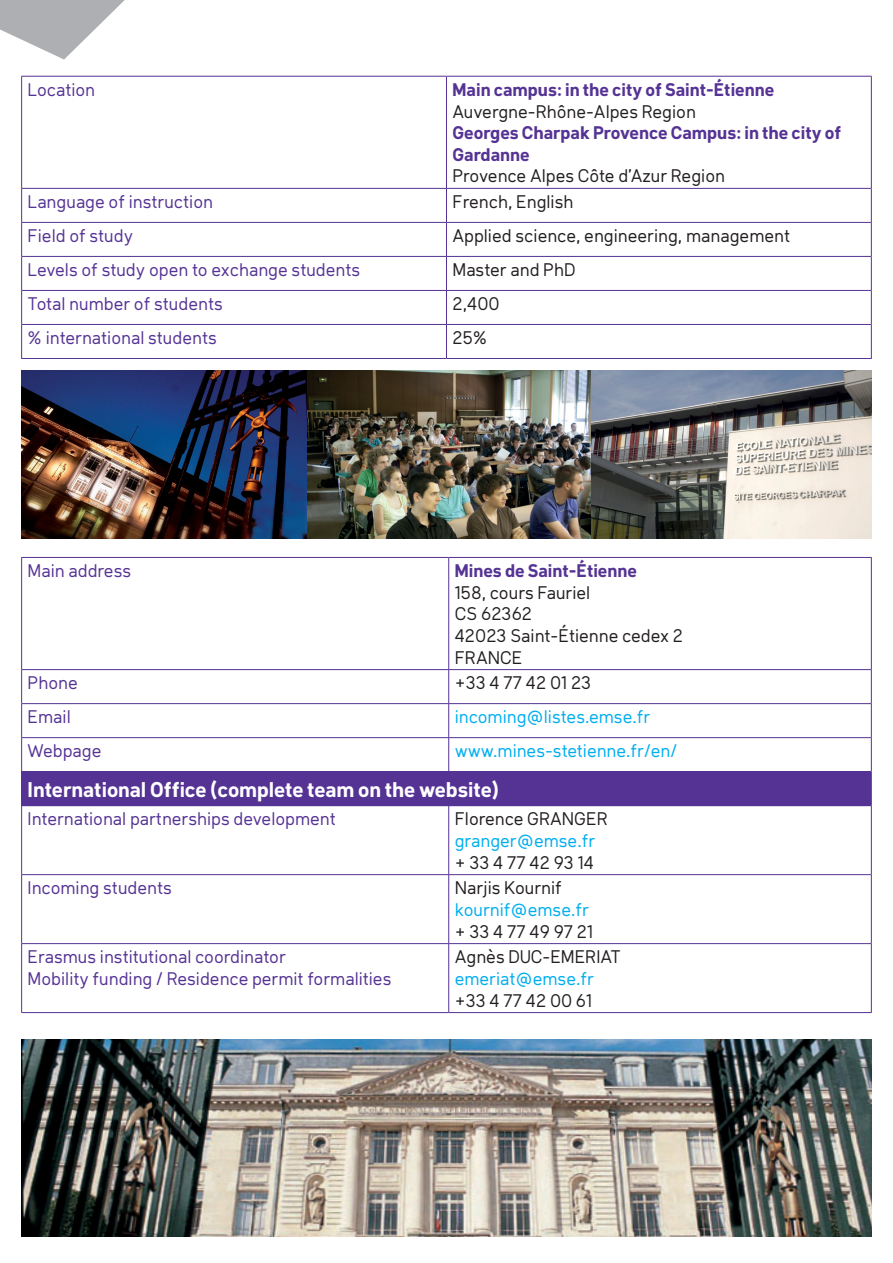
<style>
.page{position:relative;width:893px;height:1263px;background:#fff}
.page>*{position:absolute;margin:0;border:0;box-sizing:border-box;transform-origin:0 0}
.t1{font:700 21px "Klima";color:#fff}
.t2{font:18px/21.6px "Klima";color:#553394}
.t3{font:18px/21.6px "Klima";color:#231f20}
.t4{font:700 18px/21.6px "Klima";color:#553394}
.t5{font:18px "Klima";color:#00aeef}
</style>
<div class="page">
<img style="left:591px;top:370px;width:281px;height:169px">
<img style="left:306px;top:370px;width:285px;height:169px">
<hr style="left:21px;top:76px;width:425px;height:1px;background:#553394">
<hr style="left:21px;top:77px;width:1px;height:111px;background:#553394">
<hr style="left:446px;top:76px;width:426px;height:1px;background:#553394">
<hr style="left:871px;top:77px;width:1px;height:111px;background:#553394">
<hr style="left:21px;top:188px;width:1px;height:34px;background:#553394">
<hr style="left:871px;top:188px;width:1px;height:34px;background:#553394">
<hr style="left:21px;top:222px;width:1px;height:34px;background:#553394">
<hr style="left:871px;top:222px;width:1px;height:34px;background:#553394">
<hr style="left:21px;top:256px;width:1px;height:34px;background:#553394">
<hr style="left:871px;top:256px;width:1px;height:34px;background:#553394">
<hr style="left:21px;top:290px;width:1px;height:34px;background:#553394">
<hr style="left:871px;top:290px;width:1px;height:34px;background:#553394">
<hr style="left:21px;top:324px;width:1px;height:34px;background:#553394">
<hr style="left:871px;top:324px;width:1px;height:34px;background:#553394">
<hr style="left:21px;top:358px;width:425px;height:1px;background:#553394">
<hr style="left:446px;top:358px;width:426px;height:1px;background:#553394">
<hr style="left:446px;top:77px;width:1px;height:111px;background:#553394">
<hr style="left:22px;top:188px;width:424px;height:1px;background:#553394">
<hr style="left:446px;top:188px;width:425px;height:1px;background:#553394">
<hr style="left:446px;top:189px;width:1px;height:33px;background:#553394">
<hr style="left:22px;top:222px;width:424px;height:1px;background:#553394">
<hr style="left:446px;top:222px;width:425px;height:1px;background:#553394">
<hr style="left:446px;top:223px;width:1px;height:33px;background:#553394">
<hr style="left:22px;top:256px;width:424px;height:1px;background:#553394">
<hr style="left:446px;top:256px;width:425px;height:1px;background:#553394">
<hr style="left:446px;top:257px;width:1px;height:33px;background:#553394">
<hr style="left:22px;top:290px;width:424px;height:1px;background:#553394">
<hr style="left:446px;top:290px;width:425px;height:1px;background:#553394">
<hr style="left:446px;top:291px;width:1px;height:33px;background:#553394">
<hr style="left:22px;top:324px;width:424px;height:1px;background:#553394">
<hr style="left:446px;top:324px;width:425px;height:1px;background:#553394">
<hr style="left:446px;top:325px;width:1px;height:33px;background:#553394">
<div style="left:22px;top:772px;width:849px;height:34px;background:#553394"></div>
<hr style="left:21px;top:557px;width:428px;height:1px;background:#553394">
<hr style="left:21px;top:558px;width:1px;height:112px;background:#553394">
<hr style="left:449px;top:557px;width:423px;height:1px;background:#553394">
<hr style="left:871px;top:558px;width:1px;height:112px;background:#553394">
<hr style="left:21px;top:670px;width:1px;height:34px;background:#553394">
<hr style="left:871px;top:670px;width:1px;height:34px;background:#553394">
<hr style="left:21px;top:704px;width:1px;height:34px;background:#553394">
<hr style="left:871px;top:704px;width:1px;height:34px;background:#553394">
<hr style="left:21px;top:738px;width:1px;height:34px;background:#553394">
<hr style="left:871px;top:738px;width:1px;height:34px;background:#553394">
<hr style="left:21px;top:806px;width:1px;height:69px;background:#553394">
<hr style="left:871px;top:806px;width:1px;height:69px;background:#553394">
<hr style="left:21px;top:875px;width:1px;height:68px;background:#553394">
<hr style="left:871px;top:875px;width:1px;height:68px;background:#553394">
<hr style="left:21px;top:943px;width:1px;height:69px;background:#553394">
<hr style="left:871px;top:943px;width:1px;height:69px;background:#553394">
<hr style="left:21px;top:1012px;width:428px;height:1px;background:#553394">
<hr style="left:449px;top:1012px;width:423px;height:1px;background:#553394">
<hr style="left:21px;top:772px;width:1px;height:34px;background:#553394">
<hr style="left:871px;top:772px;width:1px;height:34px;background:#553394">
<hr style="left:448px;top:558px;width:1px;height:111px;background:#553394">
<hr style="left:22px;top:669px;width:427px;height:1px;background:#553394">
<hr style="left:449px;top:669px;width:422px;height:1px;background:#553394">
<hr style="left:448px;top:670px;width:1px;height:33px;background:#553394">
<hr style="left:22px;top:703px;width:427px;height:1px;background:#553394">
<hr style="left:449px;top:703px;width:422px;height:1px;background:#553394">
<hr style="left:448px;top:704px;width:1px;height:33px;background:#553394">
<hr style="left:22px;top:737px;width:427px;height:1px;background:#553394">
<hr style="left:449px;top:737px;width:422px;height:1px;background:#553394">
<hr style="left:448px;top:738px;width:1px;height:33px;background:#553394">
<hr style="left:22px;top:771px;width:427px;height:1px;background:#553394">
<hr style="left:449px;top:771px;width:422px;height:1px;background:#553394">
<hr style="left:448px;top:806px;width:1px;height:68px;background:#553394">
<hr style="left:22px;top:874px;width:427px;height:1px;background:#553394">
<hr style="left:449px;top:874px;width:422px;height:1px;background:#553394">
<hr style="left:448px;top:875px;width:1px;height:68px;background:#553394">
<hr style="left:22px;top:943px;width:427px;height:1px;background:#553394">
<hr style="left:449px;top:943px;width:422px;height:1px;background:#553394">
<hr style="left:448px;top:944px;width:1px;height:68px;background:#553394">
<img style="left:21px;top:370px;width:285px;height:169px">
<svg style="left:0;top:0;width:125px;height:60px"></svg>
<img style="left:21px;top:1039px;width:851px;height:197px">
<p class="t2" style="left:28px;top:78px;width:69px">Location</p>
<p class="t4" style="left:452px;top:78px;width:323px">Main campus: in the city of Saint-Étienne</p>
<p class="t3" style="left:452px;top:99px;width:245px">Auvergne-Rhône-Alpes Region</p>
<p class="t4" style="left:452px;top:121px;width:390px">Georges Charpak Provence Campus: in the city of<br>Gardanne</p>
<p class="t3" style="left:452px;top:164px;width:274px">Provence Alpes Côte d’Azur Region</p>
<p class="t2" style="left:28px;top:190px;width:187px">Language of instruction</p>
<p class="t3" style="left:452px;top:190px;width:122px">French, English</p>
<p class="t2" style="left:28px;top:224px;width:107px">Field of study</p>
<p class="t3" style="left:452px;top:224px;width:339px">Applied science, engineering, management</p>
<p class="t2" style="left:28px;top:258px;width:334px">Levels of study open to exchange students</p>
<p class="t3" style="left:452px;top:258px;width:125px">Master and PhD</p>
<p class="t2" style="left:28px;top:292px;width:197px">Total number of students</p>
<p class="t3" style="left:452px;top:292px;width:49px">2,400</p>
<p class="t2" style="left:28px;top:326px;width:191px">% international students</p>
<p class="t3" style="left:452px;top:326px;width:36px">25%</p>
<p class="t2" style="left:28px;top:559px;width:105px">Main address</p>
<p class="t4" style="left:455px;top:559px;width:184px">Mines de Saint-Étienne</p>
<p class="t3" style="left:455px;top:581px;width:230px">158, cours Fauriel<br>CS 62362<br>42023 Saint-Étienne cedex 2<br>FRANCE</p>
<p class="t2" style="left:28px;top:671px;width:52px">Phone</p>
<p class="t3" style="left:455px;top:671px;width:138px">+33 4 77 42 01 23</p>
<p class="t2" style="left:28px;top:705px;width:45px">Email</p>
<p class="t5" style="left:455px;top:704px;width:197px">incoming@listes.emse.fr</p>
<p class="t2" style="left:28px;top:739px;width:75px">Webpage</p>
<p class="t5" style="left:455px;top:738px;width:224px">www.mines-stetienne.fr/en/</p>
<p class="t1" style="left:28px;top:773px;width:473px">International Office (complete team on the website)</p>
<p class="t2" style="left:28px;top:807px;width:310px">International partnerships development</p>
<p class="t3" style="left:455px;top:807px;width:154px">Florence GRANGER</p>
<p class="t5" style="left:455px;top:827px;width:142px">granger@emse.fr</p>
<p class="t3" style="left:455px;top:850px;width:141px">+ 33 4 77 42 93 14</p>
<p class="t2" style="left:28px;top:876px;width:146px">Incoming students</p>
<p class="t3" style="left:455px;top:876px;width:109px">Narjis Kournif</p>
<p class="t5" style="left:455px;top:896px;width:136px">kournif@emse.fr</p>
<p class="t3" style="left:455px;top:919px;width:140px">+ 33 4 77 49 97 21</p>
<p class="t2" style="left:28px;top:945px;width:365px">Erasmus institutional coordinator<br>Mobility funding / Residence permit formalities</p>
<p class="t3" style="left:455px;top:945px;width:168px">Agnès DUC-EMERIAT</p>
<p class="t5" style="left:455px;top:965px;width:141px">emeriat@emse.fr</p>
<p class="t3" style="left:455px;top:988px;width:139px">+33 4 77 42 00 61</p>
</div>
